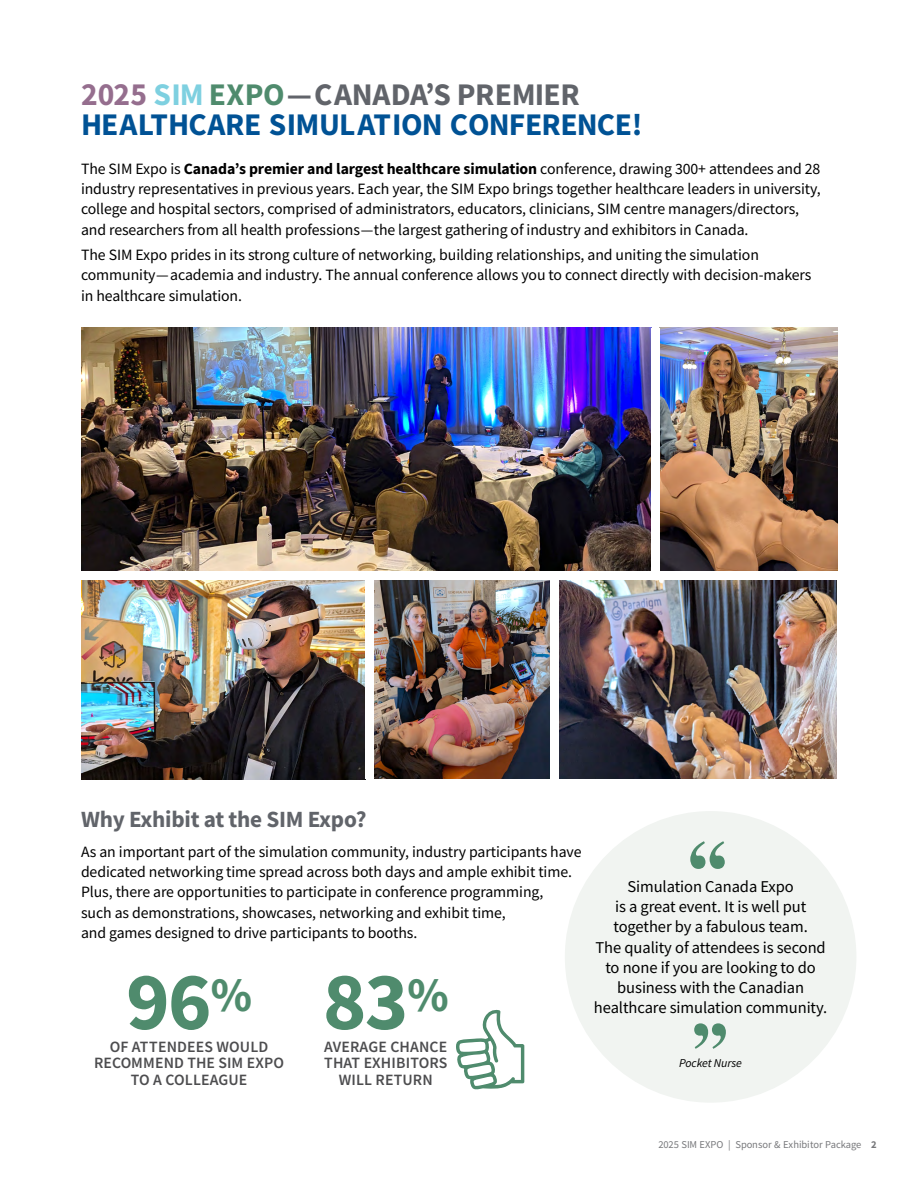
<style>
.page{position:relative;width:918px;height:1188px;background:#fff}
.page>*{position:absolute;margin:0;border:0;box-sizing:border-box;transform-origin:0 0}
.t1{font:700 82.5px "Source Sans Pro";color:#4f8b6d}
.t2{font:700 82.5px "Times";color:#4f8b6d}
.t3{font:700 75.75px "Times";color:#4f8b6d}
.t4{font:700 31.5px/30px "Source Sans Pro";letter-spacing:-.01em;color:#005295}
.t5{font:700 23.25px "Source Sans Pro";letter-spacing:-.01em;color:#61646a}
.t6{font:16.5px/20.2px "Source Sans Pro";letter-spacing:-.005em;color:#000;text-align:center}
.t7{font:15.75px/20.2px "Source Sans Pro";letter-spacing:-.005em;color:#000}
.t8{font:600 15.75px/16.5px "Source Sans Pro";letter-spacing:.01em;color:#4d4d4f;text-align:center}
.t9{font:italic 12px "Source Sans Pro";letter-spacing:-.005em;color:#000}
.t10{font:10.5px "Source Sans Pro";letter-spacing:-.01em;color:#77787b}
.s1{color:#956e8e}
.s2{color:#7ed0e0}
.s3{color:#4f8b6d}
.s4{color:#61646a}
.s5{font-weight:700}
</style>
<div class="page">
<img style="left:559px;top:580px;width:278px;height:199px">
<img style="left:374px;top:580px;width:176px;height:199px">
<img style="left:81px;top:580px;width:284px;height:199px">
<img style="left:81px;top:328px;width:570px;height:243px">
<img style="left:660px;top:328px;width:177px;height:243px">
<div style="left:565px;top:811px;width:291px;height:292px;background:#f1f4f1;border-radius:50%"></div>
<svg style="left:456px;top:1009px;width:69px;height:81px"></svg>
<h3 class="t4" style="left:81px;top:79px;width:563px"><span class="s1">2025</span> <span class="s2">SIM</span> <span class="s3">EXPO</span><span class="s4">—CANADA’S PREMIER<br></span>HEALTHCARE SIMULATION CONFERENCE!</h3>
<p class="t7" style="left:81px;top:158px;width:741px">The SIM Expo is <span class="s5">Canada’s premier and largest healthcare simulation</span> conference, drawing 300+ attendees and 28 industry representatives in previous years. Each year, the SIM Expo brings together healthcare leaders in university, college and hospital sectors, comprised of administrators, educators, clinicians, SIM centre managers/directors, and researchers from all health professions—the largest gathering of industry and exhibitors in Canada.</p>
<p class="t7" style="left:81px;top:245px;width:732px">The SIM Expo prides in its strong culture of networking, building relationships, and uniting the simulation community—academia and industry. The annual conference allows you to connect directly with decision-makers in healthcare simulation.</p>
<h3 class="t5" style="left:81px;top:804px;width:287px">Why Exhibit at the SIM Expo?</h3>
<p class="t7" style="left:81px;top:841px;width:502px">As an important part of the simulation community, industry participants have dedicated networking time spread across both days and ample exhibit time.<br>Plus, there are opportunities to participate in conference programming,<br>such as demonstrations, showcases, networking and exhibit time,<br>and games designed to drive participants to booths.</p>
<h1 class="t1" style="left:126px;top:946px;width:127px">96<sup>%</sup></h1>
<p class="t8" style="left:94px;top:1038px;width:191px">OF ATTENDEES WOULD<br>RECOMMEND THE SIM EXPO<br>TO A COLLEAGUE</p>
<h1 class="t1" style="left:323px;top:946px;width:127px">83<sup>%</sup></h1>
<p class="t8" style="left:324px;top:1038px;width:125px">AVERAGE CHANCE<br>THAT EXHIBITORS<br>WILL RETURN</p>
<h1 class="t2" style="left:684px;top:791px;width:48px">‘‘</h1>
<p class="t6" style="left:594px;top:876px;width:235px">Simulation Canada Expo<br>is a great event. It is well put together by a fabulous team.<br>The quality of attendees is second to none if you are looking to do business with the Canadian healthcare simulation community.</p>
<h2 class="t3" style="left:688px;top:978px;width:44px">’’</h2>
<p class="t9" style="left:679px;top:1055px;width:64px">Pocket Nurse</p>
<p class="t10" style="left:659px;top:1137px;width:220px">2025 SIM EXPO | Sponsor &amp; Exhibitor Package <span class="s5">2</span></p>
</div>
